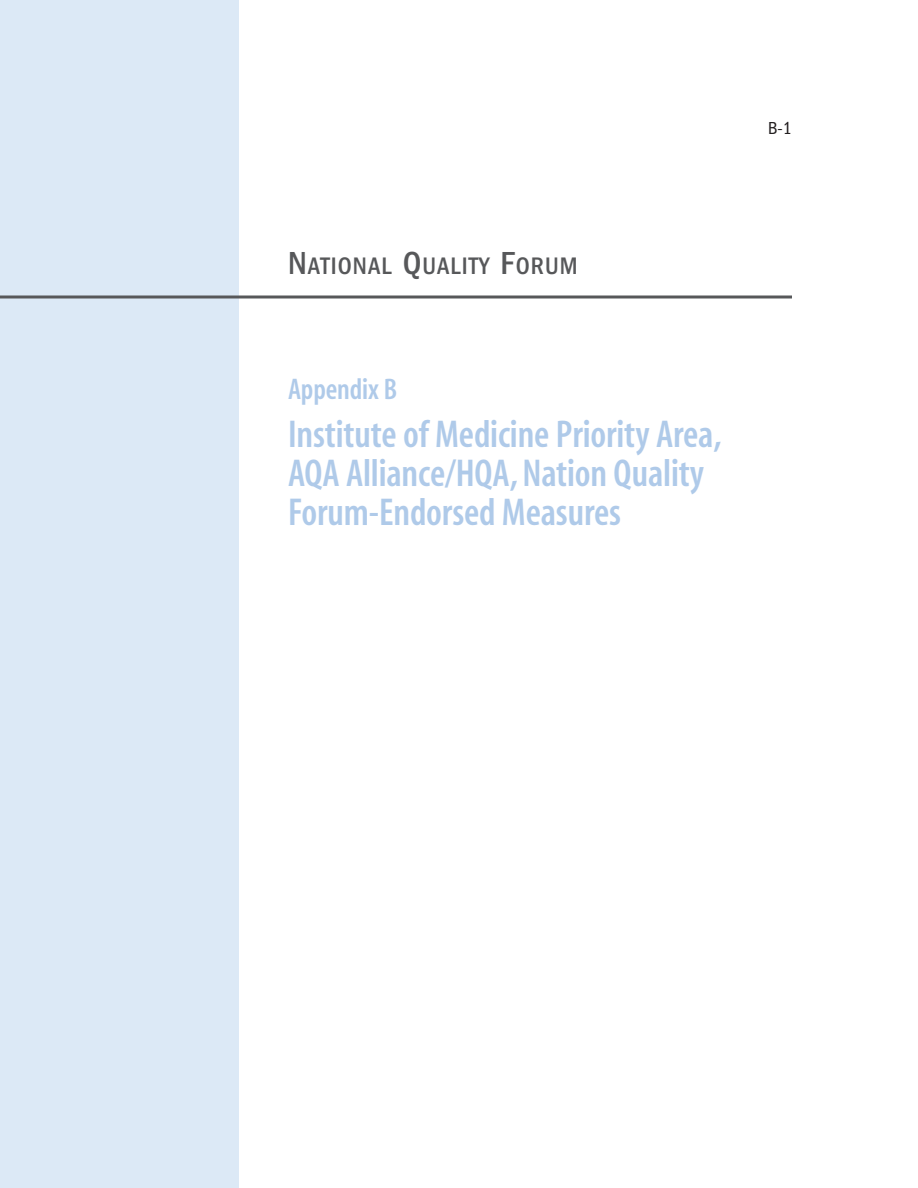
<style>
.page{position:relative;width:918px;height:1188px;background:#fff}
.page>*{position:absolute;margin:0;border:0;box-sizing:border-box;transform-origin:0 0}
.t1{font:39px/39px "Myriad MM.565.300";letter-spacing:-.005em;color:#afcae9}
.t2{font:30px "Myriad MM.565.300";letter-spacing:-.005em;color:#afcae9}
.t3{font:500 condensed 24.75px "Franklin Gothic";letter-spacing:.04em;color:#57585a}
.t4{font:condensed 18px "Franklin Gothic";color:#231f20}
.s1{font-size:33px}
</style>
<div class="page">
<div style="left:0;top:0;width:238px;height:1188px;background:#dce9f6"></div>
<hr style="left:0;top:296px;width:792px;height:2px;background:#57585a">
<p class="t3" style="left:288px;top:258px;width:291px"><span class="s1">N</span>ATIONAL <span class="s1">Q</span>UALITY <span class="s1">F</span>ORUM</p>
<p class="t2" style="left:288px;top:378px;width:111px">Appendix B</p>
<p class="t1" style="left:288px;top:418px;width:435px">Institute of Medicine Priority Area,<br>AQA Alliance/HQA, Nation Quality<br>Forum-Endorsed Measures</p>
<p class="t4" style="left:768px;top:122px;width:25px">B-1</p>
</div>
